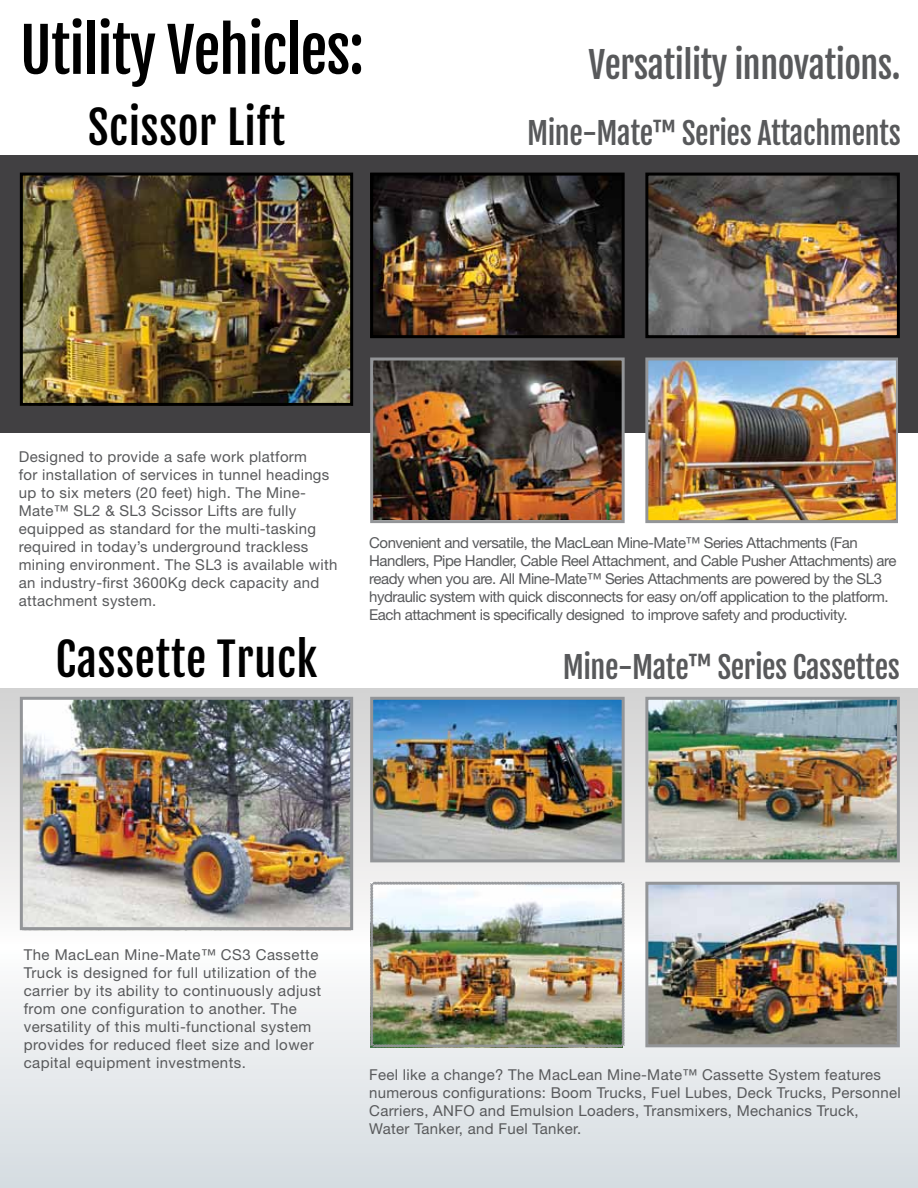
<style>
.page{position:relative;width:918px;height:1188px;background:#fff}
.page>*{position:absolute;margin:0;border:0;box-sizing:border-box;transform-origin:0 0}
.t1{font:60px "Fjalla One";letter-spacing:-.02em;color:#000}
.t2{font:45px "Fjalla One";letter-spacing:.01em;color:#000}
.t3{font:36px "Fjalla One";letter-spacing:-.015em;color:#58595b}
.t4{font:30px "Fjalla One";letter-spacing:-.015em;color:#58595b}
.t5{font:15px/18px "Helvetica Neue LT Std";letter-spacing:.02em;color:#58595b}
.t6{font:15px/18px "Helvetica Neue LT Std";letter-spacing:-.03em;color:#58595b}
</style>
<div class="page">
<svg style="left:0;top:688px;width:918px;height:500px"></svg>
<img style="left:649px;top:701px;width:247px;height:157px">
<div style="left:645px;top:697px;width:255px;height:165px;border:3px solid #939598"></div>
<img style="left:649px;top:886px;width:247px;height:157px">
<div style="left:645px;top:882px;width:255px;height:165px;border:3px solid #939598"></div>
<div style="left:0;top:155px;width:918px;height:278px;background:#414042"></div>
<img style="left:24px;top:177px;width:325px;height:225px">
<div style="left:20px;top:173px;width:333px;height:233px;border:3px solid #000"></div>
<img style="left:649px;top:177px;width:247px;height:157px">
<div style="left:645px;top:173px;width:255px;height:165px;border:3px solid #000"></div>
<img style="left:374px;top:362px;width:247px;height:157px">
<div style="left:370px;top:358px;width:255px;height:165px;border:3px solid #939598"></div>
<img style="left:374px;top:177px;width:247px;height:157px">
<img style="left:24px;top:701px;width:325px;height:225px">
<img style="left:370px;top:881px;width:255px;height:167px">
<img style="left:374px;top:701px;width:247px;height:157px">
<div style="left:20px;top:697px;width:333px;height:233px;border:3px solid #939598"></div>
<div style="left:370px;top:173px;width:255px;height:165px;border:3px solid #000"></div>
<img style="left:645px;top:358px;width:252px;height:165px">
<div style="left:370px;top:697px;width:255px;height:165px;border:3px solid #939598"></div>
<h1 class="t1" style="left:20px;top:13px;width:346px">Utility Vehicles:</h1>
<h3 class="t2" style="left:88px;top:99px;width:199px">Scissor Lift</h3>
<h2 class="t3" style="left:589px;top:43px;width:314px">Versatility innovations.</h2>
<h4 class="t4" style="left:527px;top:115px;width:375px">mine-mate™ Series Attachments</h4>
<p class="t5" style="left:19px;top:447px;width:320px">Designed to provide a safe work platform<br>for installation of services in tunnel headings up to six meters (20 feet) high. The Mine-Mate™ SL2 &amp; SL3 Scissor Lifts are fully equipped as standard for the multi-tasking required in today’s underground trackless mining environment. The SL3 is available with an industry-first 3600Kg deck capacity and attachment system.</p>
<h3 class="t2" style="left:56px;top:632px;width:263px">Cassette Truck</h3>
<p class="t6" style="left:369px;top:533px;width:529px">Convenient and versatile, the MacLean Mine-Mate™ Series Attachments (Fan Handlers, Pipe Handler, Cable Reel Attachment, and Cable Pusher Attachments) are ready when you are. All Mine-Mate™ Series Attachments are powered by the SL3 hydraulic system with quick disconnects for easy on/off application to the platform.<br>Each attachment is specifically designed to improve safety and productivity.</p>
<h4 class="t4" style="left:563px;top:648px;width:339px">mine-mate™ Series Cassettes</h4>
<p class="t5" style="left:24px;top:945px;width:299px">The MacLean Mine-Mate™ CS3 Cassette Truck is designed for full utilization of the carrier by its ability to continuously adjust from one configuration to another. The versatility of this multi-functional system provides for reduced fleet size and lower capital equipment investments.</p>
<p class="t5" style="left:369px;top:1066px;width:533px">Feel like a change? The MacLean Mine-Mate™ Cassette System features numerous configurations: Boom Trucks, Fuel Lubes, Deck Trucks, Personnel Carriers, ANFO and Emulsion Loaders, Transmixers, Mechanics Truck, Water Tanker, and Fuel Tanker.</p>
</div>
